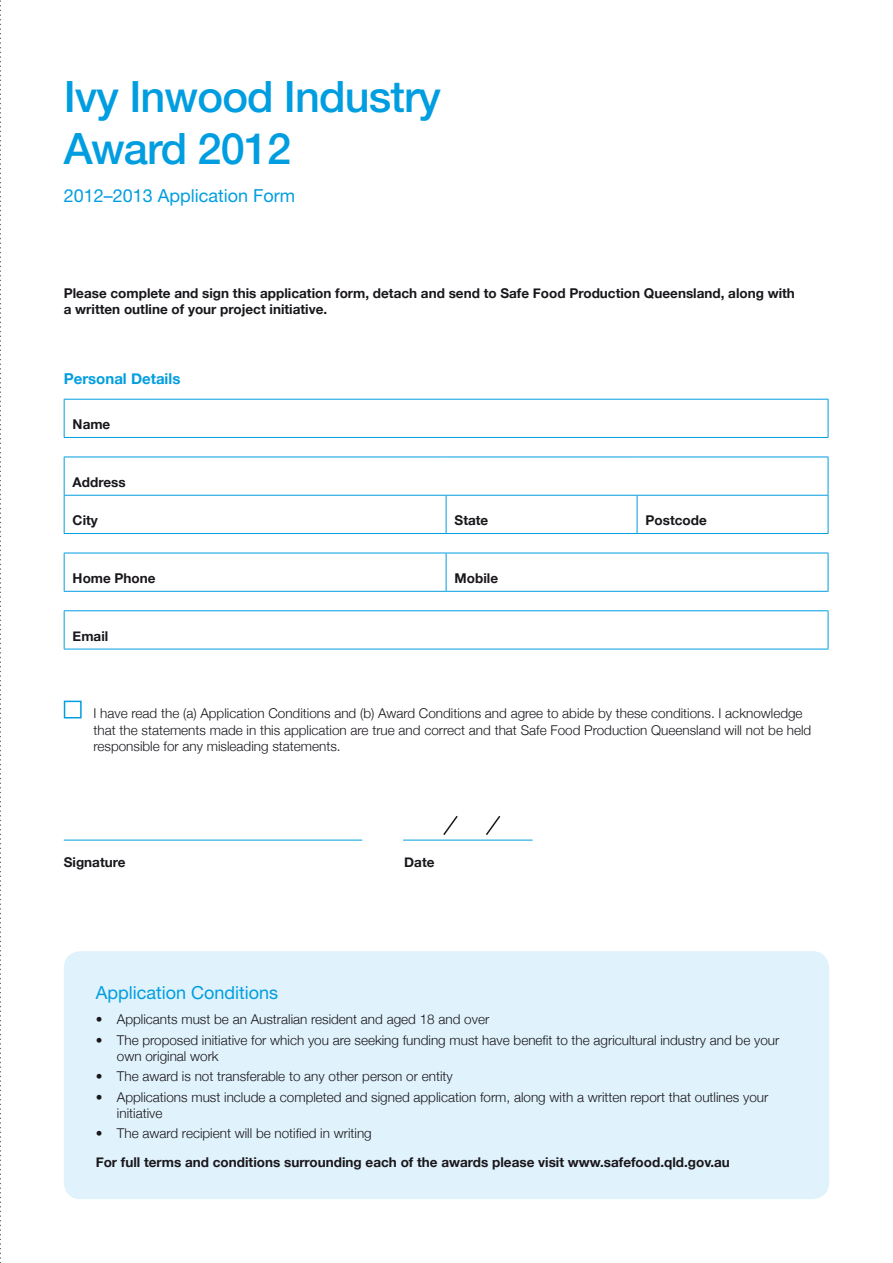
<style>
.page{position:relative;width:893px;height:1263px;background:#fff}
.page>*{position:absolute;margin:0;border:0;box-sizing:border-box;transform-origin:0 0}
.t1{font:500 43.35px/52.1px "Helvetica Neue LT Std";letter-spacing:-.02em;color:#009ee0}
.t2{font:18px "Helvetica Neue LT Std";color:#009ee0}
.t3{font:700 15px "Helvetica Neue";color:#009ee0}
.t4{font:300 13.5px/16.2px "Helvetica Neue";color:#1a171c}
.t5{font:700 13.5px/16.2px "Helvetica Neue";color:#1a171c}
</style>
<div class="page">
<div style="left:64px;top:951px;width:765px;height:248px;background:#e0f2fb;border-radius:17px"></div>
<hr style="left:64px;top:400px;width:1px;height:37px;background:#009ee0">
<hr style="left:64px;top:399px;width:764px;height:1px;background:#009ee0">
<hr style="left:828px;top:400px;width:1px;height:37px;background:#009ee0">
<hr style="left:64px;top:437px;width:764px;height:1px;background:#009ee0">
<hr style="left:64px;top:457px;width:1px;height:38px;background:#009ee0">
<hr style="left:64px;top:496px;width:1px;height:37px;background:#009ee0">
<hr style="left:64px;top:457px;width:382px;height:1px;background:#009ee0">
<hr style="left:446px;top:457px;width:191px;height:1px;background:#009ee0">
<hr style="left:637px;top:457px;width:191px;height:1px;background:#009ee0">
<hr style="left:828px;top:457px;width:1px;height:38px;background:#009ee0">
<hr style="left:446px;top:496px;width:1px;height:37px;background:#009ee0">
<hr style="left:637px;top:496px;width:1px;height:37px;background:#009ee0">
<hr style="left:828px;top:496px;width:1px;height:37px;background:#009ee0">
<hr style="left:64px;top:495px;width:382px;height:1px;background:#009ee0">
<hr style="left:446px;top:495px;width:191px;height:1px;background:#009ee0">
<hr style="left:637px;top:495px;width:191px;height:1px;background:#009ee0">
<hr style="left:64px;top:533px;width:382px;height:1px;background:#009ee0">
<hr style="left:446px;top:533px;width:191px;height:1px;background:#009ee0">
<hr style="left:637px;top:533px;width:191px;height:1px;background:#009ee0">
<hr style="left:64px;top:553px;width:1px;height:38px;background:#009ee0">
<hr style="left:64px;top:553px;width:382px;height:1px;background:#009ee0">
<hr style="left:446px;top:553px;width:382px;height:1px;background:#009ee0">
<hr style="left:446px;top:553px;width:1px;height:38px;background:#009ee0">
<hr style="left:828px;top:553px;width:1px;height:38px;background:#009ee0">
<hr style="left:64px;top:591px;width:382px;height:1px;background:#009ee0">
<hr style="left:446px;top:591px;width:382px;height:1px;background:#009ee0">
<hr style="left:64px;top:611px;width:1px;height:38px;background:#009ee0">
<hr style="left:64px;top:610px;width:764px;height:1px;background:#009ee0">
<hr style="left:828px;top:611px;width:1px;height:38px;background:#009ee0">
<hr style="left:64px;top:649px;width:764px;height:1px;background:#009ee0">
<div style="left:64px;top:701px;width:18px;height:17px;background:#fff;border:2px solid #009ee0"></div>
<hr style="left:64px;top:840px;width:298px;height:1px;background:#009ee0">
<hr style="left:403px;top:840px;width:130px;height:1px;background:#009ee0">
<svg style="left:443px;top:815px;width:15px;height:20px"></svg>
<svg style="left:486px;top:815px;width:15px;height:20px"></svg>
<svg style="left:0;top:0;width:1px;height:1263px"></svg>
<h1 class="t1" style="left:64px;top:70px;width:379px">Ivy Inwood Industry<br>Award 2012</h1>
<h2 class="t2" style="left:64px;top:184px;width:233px">2012–2013 Application Form</h2>
<p class="t5" style="left:64px;top:285px;width:733px">Please complete and sign this application form, detach and send to Safe Food Production Queensland, along with a written outline of your project initiative.</p>
<p class="t3" style="left:64px;top:370px;width:118px">Personal Details</p>
<p class="t5" style="left:73px;top:416px;width:39px">Name</p>
<p class="t5" style="left:73px;top:473px;width:55px">Address</p>
<p class="t5" style="left:73px;top:512px;width:27px">City</p>
<p class="t5" style="left:455px;top:512px;width:35px">State</p>
<p class="t5" style="left:646px;top:512px;width:63px">Postcode</p>
<p class="t5" style="left:73px;top:570px;width:84px">Home Phone</p>
<p class="t5" style="left:455px;top:570px;width:45px">Mobile</p>
<p class="t5" style="left:73px;top:627px;width:37px">Email</p>
<p class="t4" style="left:94px;top:705px;width:719px">I have read the (a) Application Conditions and (b) Award Conditions and agree to abide by these conditions. I acknowledge that the statements made in this application are true and correct and that Safe Food Production Queensland will not be held responsible for any misleading statements.</p>
<p class="t5" style="left:64px;top:853px;width:63px">Signature</p>
<p class="t5" style="left:404px;top:853px;width:32px">Date</p>
<h2 class="t2" style="left:96px;top:982px;width:184px">Application Conditions</h2>
<p class="t4" style="left:96px;top:1011px;width:395px">• Applicants must be an Australian resident and aged 18 and over</p>
<p class="t4" style="left:117px;top:1031px;width:664px;text-indent:-21px">• The proposed initiative for which you are seeking funding must have benefit to the agricultural industry and be your own original work</p>
<p class="t4" style="left:96px;top:1068px;width:359px">• The award is not transferable to any other person or entity</p>
<p class="t4" style="left:117px;top:1088px;width:653px;text-indent:-21px">• Applications must include a completed and signed application form, along with a written report that outlines your initiative</p>
<p class="t4" style="left:96px;top:1125px;width:278px">• The award recipient will be notified in writing</p>
<p class="t5" style="left:96px;top:1154px;width:636px">For full terms and conditions surrounding each of the awards please visit www.safefood.qld.gov.au</p>
</div>
